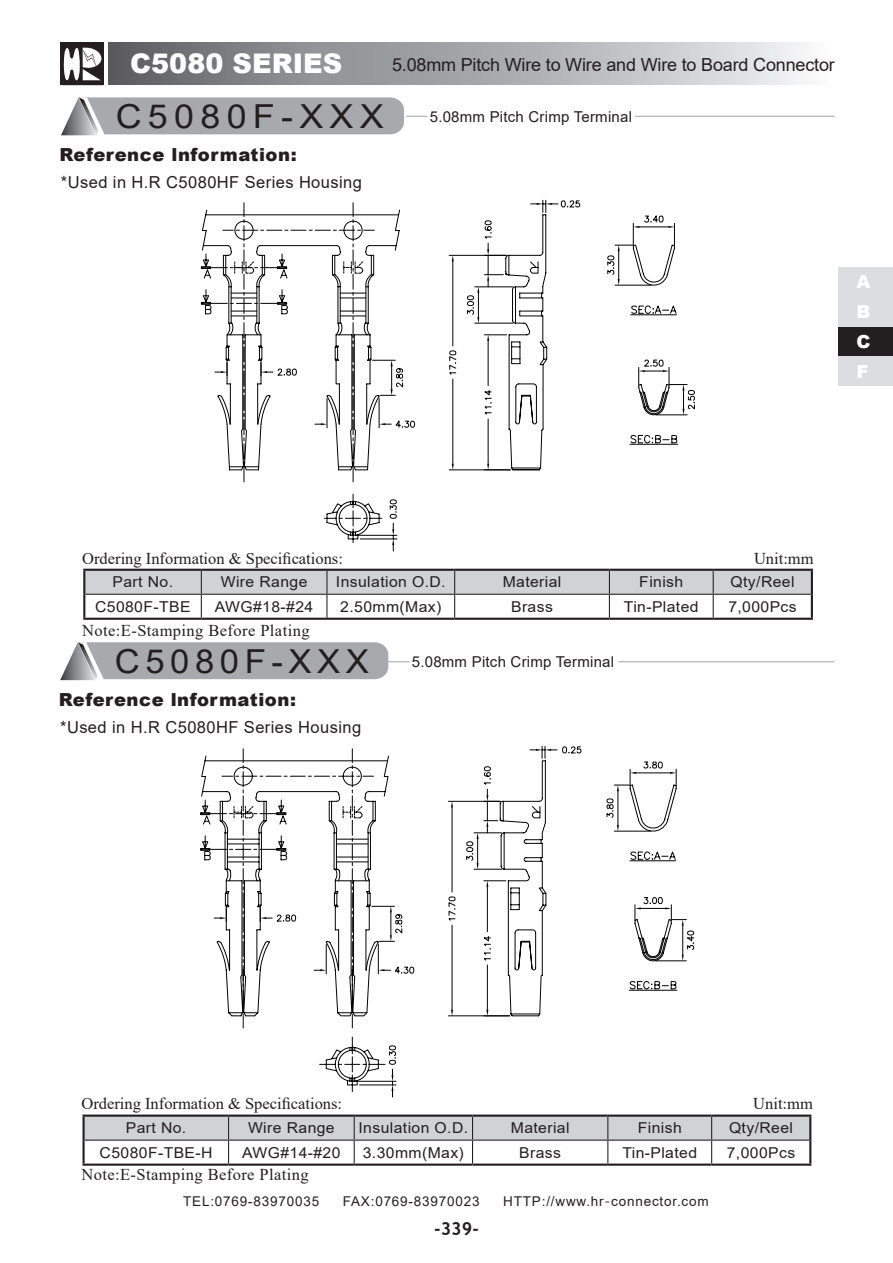
<style>
.page{position:relative;width:893px;height:1263px;background:#fff}
.page>*{position:absolute;margin:0;border:0;box-sizing:border-box;transform-origin:0 0}
.t1{font:33px "Arial";letter-spacing:.17em;color:#231f20;scale:1.09 1}
.t2{font:33px "Arial";letter-spacing:.17em;color:#231f20;scale:1.05 1}
.t3{font:900 27px "Arial";letter-spacing:.005em;color:#fff}
.t4{font:18px "Arial";letter-spacing:-.01em;color:#231f20}
.t5{font:900 18px "Arial";letter-spacing:.03em;color:#231f20}
.t6{font:700 18px "Trebuchet MS";color:#231f20}
.t7{font:900 18px/30px "Arial";color:#fff;text-align:justify}
.t8{font:16.5px "Times New Roman";color:#231f20}
.t9{font:16.5px "Arial";letter-spacing:.025em;color:#231f20}
.t10{font:16.5px "Times New Roman";letter-spacing:.025em;color:#231f20}
.t11{font:15px "Arial";letter-spacing:.025em;color:#231f20;scale:1.05 1}
.t12{font:15px "Arial";letter-spacing:.025em;color:#231f20}
.t13{font:13.5px "Arial";letter-spacing:.06em;color:#231f20}
.s1{font-family:"Microsoft Jheng Hei"}
</style>
<div class="page">
<div style="left:838px;top:267px;width:55px;height:30px;background:#dcdddf"></div>
<div style="left:838px;top:297px;width:55px;height:30px;background:#dcdddf"></div>
<div style="left:838px;top:327px;width:55px;height:30px;background:#231f20"></div>
<div style="left:838px;top:356px;width:55px;height:30px;background:#dcdddf"></div>
<div style="left:109px;top:43px;width:726px;height:42px;background:linear-gradient(to right,#606165,#f2f3f5)"></div>
<hr style="left:635px;top:116px;width:200px;height:1px;background:#a8a9ad">
<svg style="left:61px;top:97px;width:366px;height:38px;background:#b1b2b5"></svg>
<svg style="left:61px;top:42px;width:43px;height:43px"></svg>
<svg style="left:85px;top:571px;width:726px;height:47px"></svg>
<hr style="left:83px;top:569px;width:118px;height:2px;background:#231f20">
<hr style="left:83px;top:571px;width:2px;height:23px;background:#231f20">
<hr style="left:201px;top:569px;width:126px;height:2px;background:#231f20">
<hr style="left:327px;top:569px;width:128px;height:2px;background:#231f20">
<hr style="left:455px;top:569px;width:154px;height:2px;background:#231f20">
<hr style="left:609px;top:569px;width:104px;height:2px;background:#231f20">
<hr style="left:713px;top:569px;width:100px;height:2px;background:#231f20">
<hr style="left:811px;top:571px;width:2px;height:23px;background:#231f20">
<hr style="left:83px;top:594px;width:2px;height:24px;background:#231f20">
<hr style="left:811px;top:594px;width:2px;height:24px;background:#231f20">
<hr style="left:83px;top:618px;width:118px;height:2px;background:#231f20">
<hr style="left:201px;top:618px;width:126px;height:2px;background:#231f20">
<hr style="left:327px;top:618px;width:128px;height:2px;background:#231f20">
<hr style="left:455px;top:618px;width:154px;height:2px;background:#231f20">
<hr style="left:609px;top:618px;width:104px;height:2px;background:#231f20">
<hr style="left:713px;top:618px;width:100px;height:2px;background:#231f20">
<svg style="left:206px;top:200px;width:489px;height:351px"></svg>
<svg style="left:201px;top:210px;width:199px;height:333px"></svg>
<hr style="left:618px;top:661px;width:216px;height:1px;background:#a8a9ad">
<svg style="left:60px;top:642px;width:350px;height:38px;background:#b1b2b5"></svg>
<svg style="left:85px;top:1117px;width:724px;height:46px"></svg>
<hr style="left:82px;top:1114px;width:147px;height:3px;background:#231f20">
<hr style="left:82px;top:1117px;width:3px;height:23px;background:#231f20">
<hr style="left:229px;top:1114px;width:125px;height:3px;background:#231f20">
<hr style="left:354px;top:1114px;width:119px;height:3px;background:#231f20">
<hr style="left:473px;top:1114px;width:135px;height:3px;background:#231f20">
<hr style="left:608px;top:1114px;width:104px;height:3px;background:#231f20">
<hr style="left:712px;top:1114px;width:99px;height:3px;background:#231f20">
<hr style="left:809px;top:1117px;width:2px;height:23px;background:#231f20">
<hr style="left:82px;top:1140px;width:3px;height:23px;background:#231f20">
<hr style="left:809px;top:1140px;width:2px;height:23px;background:#231f20">
<hr style="left:82px;top:1163px;width:147px;height:3px;background:#231f20">
<hr style="left:229px;top:1163px;width:125px;height:3px;background:#231f20">
<hr style="left:354px;top:1163px;width:119px;height:3px;background:#231f20">
<hr style="left:473px;top:1163px;width:135px;height:3px;background:#231f20">
<hr style="left:608px;top:1163px;width:104px;height:3px;background:#231f20">
<hr style="left:712px;top:1163px;width:99px;height:3px;background:#231f20">
<svg style="left:201px;top:746px;width:493px;height:351px"></svg>
<h2 class="t3" style="left:130px;top:44px;width:214px">C5080 SERIES</h2>
<p class="t4" style="left:392px;top:52px;width:444px">5.08mm Pitch Wire to Wire and Wire to Board Connector</p>
<h1 class="t1" style="left:116px;top:94px;width:247px">C5080F-XXX</h1>
<p class="t12" style="left:430px;top:106px;width:204px">5.08mm Pitch Crimp Terminal</p>
<p class="t5" style="left:60px;top:141px;width:239px">Reference lnformation:</p>
<p class="t9" style="left:61px;top:171px;width:303px">*Used in H.R C5080HF Series Housing</p>
<p class="t7" style="left:856px;top:266px;width:16px">A B C F</p>
<p class="t8" style="left:82px;top:546px;width:262px">Ordering Information &amp; Specifications:</p>
<p class="t8" style="left:754px;top:546px;width:61px">Unit:mm</p>
<p class="t11" style="left:113px;top:572px;width:59px">Part No.</p>
<p class="t11" style="left:221px;top:572px;width:84px">Wire Range</p>
<p class="t11" style="left:336px;top:572px;width:106px">Insulation O.D.</p>
<p class="t11" style="left:503px;top:572px;width:57px">Material</p>
<p class="t11" style="left:639px;top:572px;width:43px">Finish</p>
<p class="t11" style="left:730px;top:572px;width:62px">Qty/Reel</p>
<p class="t11" style="left:95px;top:596px;width:92px">C5080F-TBE</p>
<p class="t11" style="left:215px;top:596px;width:95px">AWG#18-#24</p>
<p class="t11" style="left:340px;top:596px;width:98px">2.50mm(Max)</p>
<p class="t11" style="left:511px;top:596px;width:41px">Brass</p>
<p class="t11" style="left:624px;top:596px;width:73px">Tin-Plated</p>
<p class="t11" style="left:728px;top:596px;width:67px">7,000Pcs</p>
<p class="t10" style="left:82px;top:618px;width:229px">Note:E-Stamping Before Plating</p>
<h1 class="t2" style="left:115px;top:639px;width:243px">C5080F-XXX</h1>
<p class="t12" style="left:412px;top:651px;width:204px">5.08mm Pitch Crimp Terminal</p>
<p class="t5" style="left:59px;top:686px;width:239px">Reference lnformation:</p>
<p class="t9" style="left:60px;top:715px;width:303px">*Used in H.R C5080HF Series Housing</p>
<p class="t8" style="left:81px;top:1092px;width:262px">Ordering Information &amp; Specifications:</p>
<p class="t8" style="left:753px;top:1092px;width:61px">Unit:mm</p>
<p class="t11" style="left:126px;top:1118px;width:59px">Part No.</p>
<p class="t11" style="left:248px;top:1118px;width:84px">Wire Range</p>
<p class="t11" style="left:359px;top:1118px;width:106px">Insulation O.D.</p>
<p class="t11" style="left:511px;top:1118px;width:57px">Material</p>
<p class="t11" style="left:638px;top:1118px;width:43px">Finish</p>
<p class="t11" style="left:729px;top:1118px;width:62px">Qty/Reel</p>
<p class="t11" style="left:100px;top:1142px;width:109px">C5080F-TBE-H</p>
<p class="t11" style="left:242px;top:1142px;width:95px">AWG#14-#20</p>
<p class="t11" style="left:363px;top:1142px;width:98px">3.30mm(Max)</p>
<p class="t11" style="left:519px;top:1142px;width:41px">Brass</p>
<p class="t11" style="left:622px;top:1142px;width:73px">Tin-Plated</p>
<p class="t11" style="left:727px;top:1142px;width:67px">7,000Pcs</p>
<p class="t10" style="left:81px;top:1163px;width:229px">Note:E-Stamping Before Plating</p>
<p class="t13" style="left:183px;top:1192px;width:138px">TEL:0769-83970035</p>
<p class="t13" style="left:343px;top:1192px;width:138px">FAX:0769-83970023</p>
<p class="t13" style="left:503px;top:1192px;width:207px">HTTP://www.hr<span class="s1">-</span>connector.com</p>
<p class="t6" style="left:434px;top:1218px;width:46px">-339-</p>
</div>
